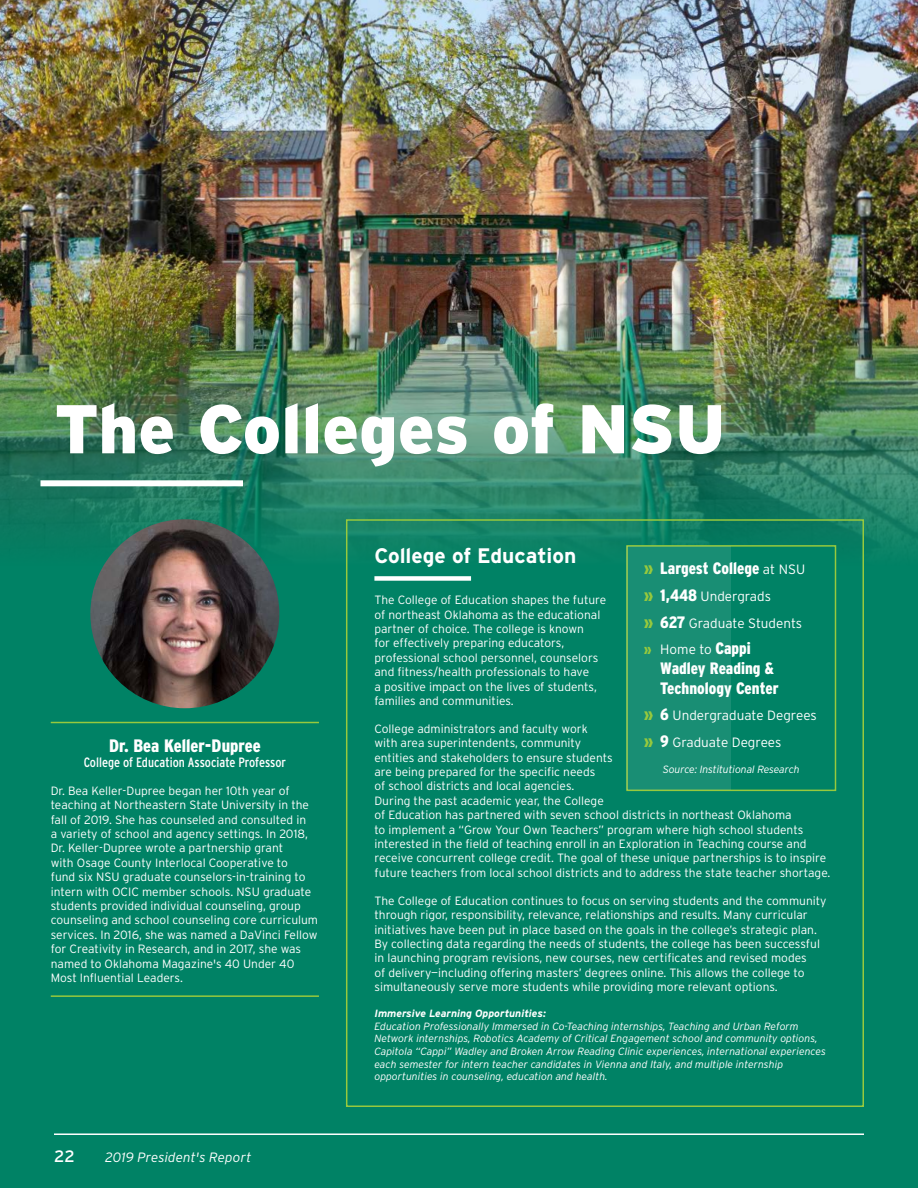
<style>
.page{position:relative;width:918px;height:1188px;background:#fff}
.page>*{position:absolute;margin:0;border:0;box-sizing:border-box;transform-origin:0 0}
.t1{font:900 68.85px "Interstate";color:#fff}
.College_H3{font:700 21px "Interstate";color:#fff}
.Professor_Name{font:900 condensed 18px "Interstate";color:#fff}
.t2{font:900 condensed 16.5px/19.8px "Interstate";color:#fff}
.t3{font:16.5px "Interstate";color:#fff}
.t4{font:300 13.5px "Interstate";color:#fff}
.t5{font:condensed 13.5px "Interstate";color:#fff}
.t6{font:italic 300 13.5px "Interstate";letter-spacing:.005em;color:#fff}
.t7{font:300 12px/14.4px "Interstate";color:#fff}
.Bullets{font:italic 300 10.5px/12.6px "Interstate";color:#fff}
.Learning_Opportuniti{font:italic 700 10.5px "Interstate";color:#fff}
.s1{color:#97c93d}
.s2{font-weight:300;font-stretch:normal;font-size:13.5px}
.s3{font-weight:900;font-stretch:condensed;font-size:16.5px;color:#97c93d}
.s4{font-weight:900;font-stretch:condensed;font-size:16.5px}
.s5{font-weight:900;font-stretch:condensed;color:#97c93d}
</style>
<div class="page">
<img style="left:0;top:0;width:918px;height:307px">
<div style="left:0;top:566px;width:918px;height:622px;background:#008265"></div>
<img style="left:0;top:307px;width:918px;height:259px">
<div style="left:40px;top:480px;width:203px;height:6px;background:#fff"></div>
<div style="left:346px;top:519px;width:518px;height:588px;border:2px solid #97c93d"></div>
<div style="left:626px;top:545px;width:210px;height:246px;background:#008265;border:2px solid #97c93d"></div>
<div style="left:626px;top:546px;width:105px;height:244px;background:#198e74"></div>
<img style="left:90px;top:519px;width:189px;height:189px;border-radius:94px">
<hr style="left:51px;top:722px;width:268px;height:1px;background:#97c93d">
<hr style="left:51px;top:995px;width:268px;height:2px;background:#97c93d">
<div style="left:374px;top:576px;width:97px;height:5px;background:#fff"></div>
<hr style="left:54px;top:1133px;width:810px;height:2px;background:#fff">
<h2 class="t1" style="left:54px;top:387px;width:673px">The Colleges of NSU</h2>
<h4 class="Professor_Name" style="left:109px;top:735px;width:153px">Dr. Bea Keller-Dupree</h4>
<p class="t5" style="left:84px;top:754px;width:204px">College of Education Associate Professor</p>
<p class="t7" style="left:51px;top:783px;width:269px">Dr. Bea Keller-Dupree began her 10th year of teaching at Northeastern State University in the fall of 2019. She has counseled and consulted in<br>a variety of school and agency settings. In 2018, Dr. Keller-Dupree wrote a partnership grant<br>with Osage County Interlocal Cooperative to<br>fund six NSU graduate counselors-in-training to intern with OCIC member schools. NSU graduate students provided individual counseling, group counseling and school counseling core curriculum services. In 2016, she was named a DaVinci Fellow for Creativity in Research, and in 2017, she was named to Oklahoma Magazine's 40 Under 40<br>Most Influential Leaders.</p>
<h3 class="t3" style="left:54px;top:1146px;width:22px">22</h3>
<p class="t6" style="left:105px;top:1149px;width:148px">2019 President's Report</p>
<h3 class="College_H3" style="left:374px;top:543px;width:204px">College of Education</h3>
<p class="t7" style="left:374px;top:593px;width:233px">The College of Education shapes the future of northeast Oklahoma as the educational partner of choice. The college is known<br>for effectively preparing educators, professional school personnel, counselors and fitness/health professionals to have<br>a positive impact on the lives of students, families and communities.</p>
<p class="t7" style="left:374px;top:721px;width:457px">College administrators and faculty work<br>with area superintendents, community<br>entities and stakeholders to ensure students<br>are being prepared for the specific needs<br>of school districts and local agencies.<br>During the past academic year, the College<br>of Education has partnered with seven school districts in northeast Oklahoma<br>to implement a “Grow Your Own Teachers” program where high school students interested in the field of teaching enroll in an Exploration in Teaching course and receive concurrent college credit. The goal of these unique partnerships is to inspire future teachers from local school districts and to address the state teacher shortage.</p>
<p class="t7" style="left:374px;top:893px;width:454px">The College of Education continues to focus on serving students and the community through rigor, responsibility, relevance, relationships and results. Many curricular initiatives have been put in place based on the goals in the college’s strategic plan.<br>By collecting data regarding the needs of students, the college has been successful in launching program revisions, new courses, new certificates and revised modes<br>of delivery—including offering masters’ degrees online. This allows the college to simultaneously serve more students while providing more relevant options.</p>
<h4 class="Learning_Opportuniti" style="left:374px;top:1007px;width:173px">Immersive Learning Opportunities:</h4>
<p class="Bullets" style="left:374px;top:1020px;width:453px">Education Professionally Immersed in Co-Teaching internships, Teaching and Urban Reform Network internships, Robotics Academy of Critical Engagement school and community options, Capitola “Cappi” Wadley and Broken Arrow Reading Clinic experiences, international experiences each semester for intern teacher candidates in Vienna and Italy, and multiple internship opportunities in counseling, education and health.</p>
<p class="t2" style="left:644px;top:559px;width:163px"><span class="s1">»</span> Largest College <span class="s2">at NSU</span></p>
<p class="t4" style="left:644px;top:588px;width:129px"><span class="s3">»</span> <span class="s4">1,448</span> Undergrads</p>
<p class="t4" style="left:644px;top:615px;width:160px"><span class="s3">»</span> <span class="s4">627</span> Graduate Students</p>
<p class="t4" style="left:644px;top:641px;width:108px"><span class="s5">»</span> Home to <span class="s4">Cappi</span></p>
<p class="t2" style="left:660px;top:658px;width:120px">Wadley Reading &amp;<br>Technology Center</p>
<p class="t4" style="left:644px;top:707px;width:175px"><span class="s3">»</span> <span class="s4">6</span> Undergraduate Degrees</p>
<p class="t4" style="left:644px;top:734px;width:139px"><span class="s3">»</span> <span class="s4">9</span> Graduate Degrees</p>
<p class="Bullets" style="left:663px;top:763px;width:138px">Source: Institutional Research</p>
</div>
